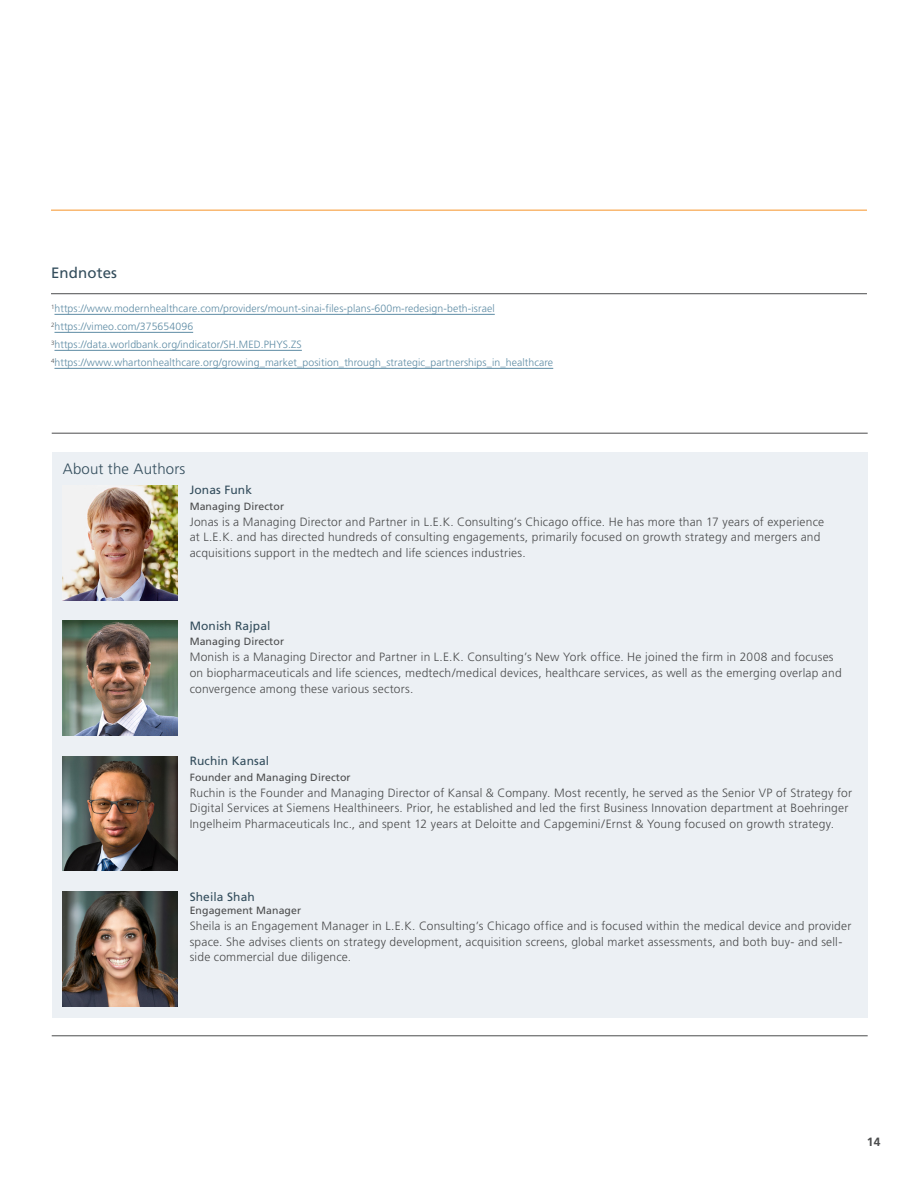
<style>
.page{position:relative;width:918px;height:1188px;background:#fff}
.page>*{position:absolute;margin:0;border:0;box-sizing:border-box;transform-origin:0 0}
.Sub_Head_for_body{font:300 15px "Frutiger";letter-spacing:.01em;color:#334d5c}
.Sub_Head_for_body-2{font:15px "Frutiger";letter-spacing:.01em;color:#334d5c}
.Author_copy{font:300 12px/15.8px "Frutiger";letter-spacing:.015em;color:#4b4c4d}
.Mugshot_name{font:12px "Frutiger";letter-spacing:.01em;color:#334d5c}
.Mugshot_job_role{font:12px "Frutiger";letter-spacing:.01em;color:#334d5c}
.Mugshot_name-2{font:700 12px "Frutiger";color:#4b4c4d}
.Biblio_no_rule{font:300 10.5px "Frutiger";letter-spacing:.01em;color:#5d8ba4}
.Biblio_rule{font:300 10.5px "Frutiger";letter-spacing:.01em;color:#5d8ba4}
.Mugshot_job_role-2{font:10.5px "Frutiger";letter-spacing:.01em;color:#4b4c4d}
</style>
<div class="page">
<hr style="left:51px;top:293px;width:816px;height:1px;background:#4b4c4d">
<hr style="left:54px;top:314px;width:441px;height:1px;background:#5d8ba4">
<hr style="left:54px;top:332px;width:139px;height:1px;background:#5d8ba4">
<hr style="left:54px;top:350px;width:248px;height:1px;background:#5d8ba4">
<hr style="left:54px;top:368px;width:499px;height:1px;background:#5d8ba4">
<hr style="left:51px;top:210px;width:816px;height:1px;background:#f79328">
<hr style="left:52px;top:1036px;width:816px;height:1px;background:#4b4c4d">
<hr style="left:52px;top:433px;width:816px;height:1px;background:#4b4c4d">
<div style="left:52px;top:452px;width:816px;height:565px;background:#ecf0f4"></div>
<img style="left:63px;top:892px;width:115px;height:114px">
<img style="left:63px;top:621px;width:115px;height:115px">
<img style="left:63px;top:485px;width:115px;height:115px">
<img style="left:63px;top:756px;width:115px;height:115px">
<p class="Sub_Head_for_body-2" style="left:51px;top:264px;width:68px">Endnotes</p>
<p class="Biblio_rule" style="left:51px;top:303px;width:445px"><sup>1</sup>https://www.modernhealthcare.com/providers/mount-sinai-files-plans-600m-redesign-beth-israel</p>
<p class="Biblio_no_rule" style="left:51px;top:321px;width:144px"><sup>2</sup>https://vimeo.com/375654096</p>
<p class="Biblio_no_rule" style="left:51px;top:339px;width:252px"><sup>3</sup>https://data.worldbank.org/indicator/SH.MED.PHYS.ZS</p>
<p class="Biblio_no_rule" style="left:51px;top:357px;width:504px"><sup>4</sup>https://www.whartonhealthcare.org/growing_market_position_through_strategic_partnerships_in_healthcare</p>
<p class="Sub_Head_for_body" style="left:63px;top:460px;width:124px">About the Authors</p>
<p class="Mugshot_name" style="left:190px;top:483px;width:64px">Jonas Funk</p>
<p class="Mugshot_job_role-2" style="left:190px;top:500px;width:96px">Managing Director</p>
<p class="Author_copy" style="left:190px;top:514px;width:636px">Jonas is a Managing Director and Partner in L.E.K. Consulting’s Chicago office. He has more than 17 years of experience at L.E.K. and has directed hundreds of consulting engagements, primarily focused on growth strategy and mergers and acquisitions support in the medtech and life sciences industries.</p>
<p class="Mugshot_name" style="left:190px;top:619px;width:82px">Monish Rajpal</p>
<p class="Mugshot_job_role-2" style="left:190px;top:636px;width:96px">Managing Director</p>
<p class="Author_copy" style="left:190px;top:649px;width:654px">Monish is a Managing Director and Partner in L.E.K. Consulting’s New York office. He joined the firm in 2008 and focuses on biopharmaceuticals and life sciences, medtech/medical devices, healthcare services, as well as the emerging overlap and convergence among these various sectors.</p>
<p class="Mugshot_name" style="left:190px;top:754px;width:81px">Ruchin Kansal</p>
<p class="Mugshot_job_role-2" style="left:190px;top:771px;width:163px">Founder and Managing Director</p>
<p class="Author_copy" style="left:190px;top:785px;width:664px">Ruchin is the Founder and Managing Director of Kansal &amp; Company. Most recently, he served as the Senior VP of Strategy for<br>Digital Services at Siemens Healthineers. Prior, he established and led the first Business Innovation department at Boehringer<br>Ingelheim Pharmaceuticals Inc., and spent 12 years at Deloitte and Capgemini/Ernst &amp; Young focused on growth strategy.</p>
<p class="Mugshot_job_role" style="left:190px;top:889px;width:67px">Sheila Shah</p>
<p class="Mugshot_job_role-2" style="left:190px;top:904px;width:113px">Engagement Manager</p>
<p class="Author_copy" style="left:190px;top:918px;width:663px">Sheila is an Engagement Manager in L.E.K. Consulting’s Chicago office and is focused within the medical device and provider space. She advises clients on strategy development, acquisition screens, global market assessments, and both buy- and sell&shy;side commercial due diligence.</p>
<p class="Mugshot_name-2" style="left:867px;top:1135px;width:15px">14</p>
</div>
